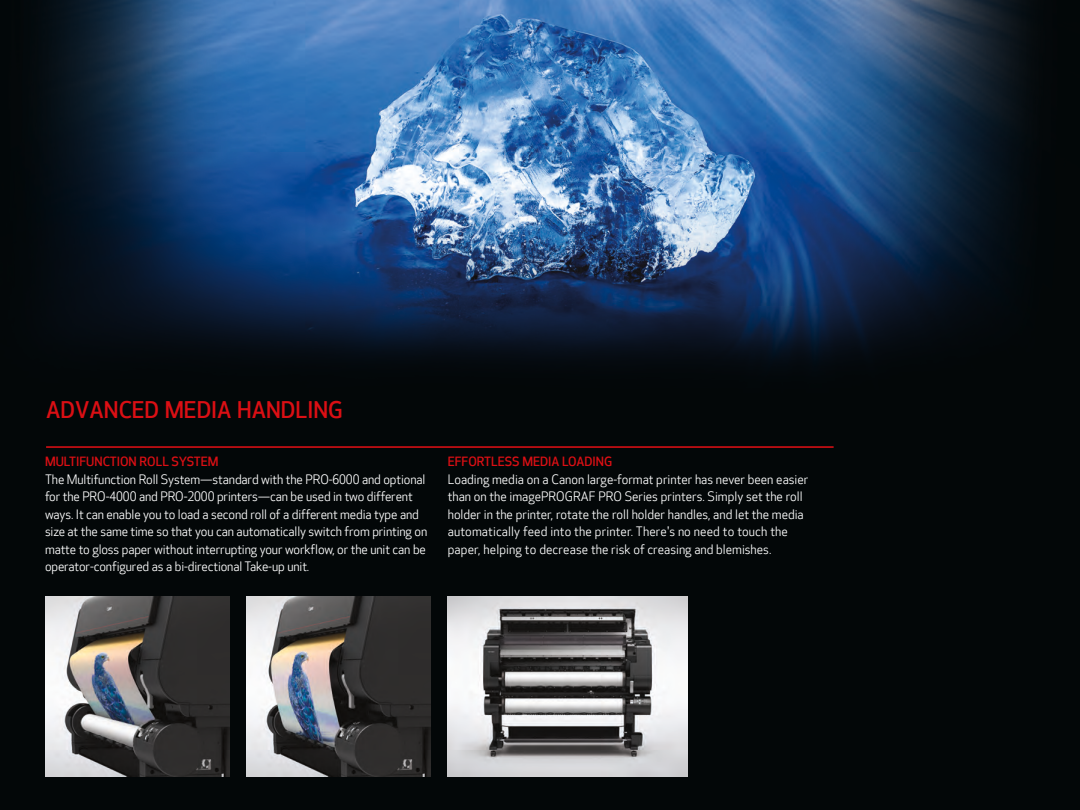
<style>
.page{position:relative;width:1080px;height:810px;background:#030708}
.page>*{position:absolute;margin:0;border:0;box-sizing:border-box;transform-origin:0 0}
.WTB_Head{font:500 22.5px "Optic Sans 301";color:#db0f14}
.Small_Body_Copy{font:12.5px/17.5px "Optic Sans 201";letter-spacing:-.01em;color:#fff}
.Small_Body_Copy-2{font:500 12.5px "Optic Sans 301";color:#db0f14}
</style>
<div class="page">
<img style="left:45px;top:0;width:982px;height:365px">
<hr style="left:46px;top:446px;width:788px;height:2px;background:#db0f14">
<img style="left:246px;top:596px;width:185px;height:180px">
<img style="left:45px;top:596px;width:185px;height:180px">
<img style="left:448px;top:596px;width:240px;height:180px">
<p class="WTB_Head" style="left:46px;top:397px;width:298px">ADVANCED MEDIA HANDLING</p>
<p class="Small_Body_Copy-2" style="left:45px;top:455px;width:175px">MULTIFUNCTION ROLL SYSTEM</p>
<p class="Small_Body_Copy" style="left:45px;top:471px;width:384px">The Multifunction Roll System—standard with the PRO-6000 and optional for the PRO-4000 and PRO-2000 printers—can be used in two different ways. It can enable you to load a second roll of a different media type and size at the same time so that you can automatically switch from printing on matte to gloss paper without interrupting your workflow, or the unit can be operator-configured as a bi-directional Take-up unit.</p>
<p class="Small_Body_Copy-2" style="left:448px;top:455px;width:166px">EFFORTLESS MEDIA LOADING</p>
<p class="Small_Body_Copy" style="left:448px;top:471px;width:362px">Loading media on a Canon large-format printer has never been easier than on the imagePROGRAF PRO Series printers. Simply set the roll holder in the printer, rotate the roll holder handles, and let the media automatically feed into the printer. There's no need to touch the paper, helping to decrease the risk of creasing and blemishes.</p>
</div>
